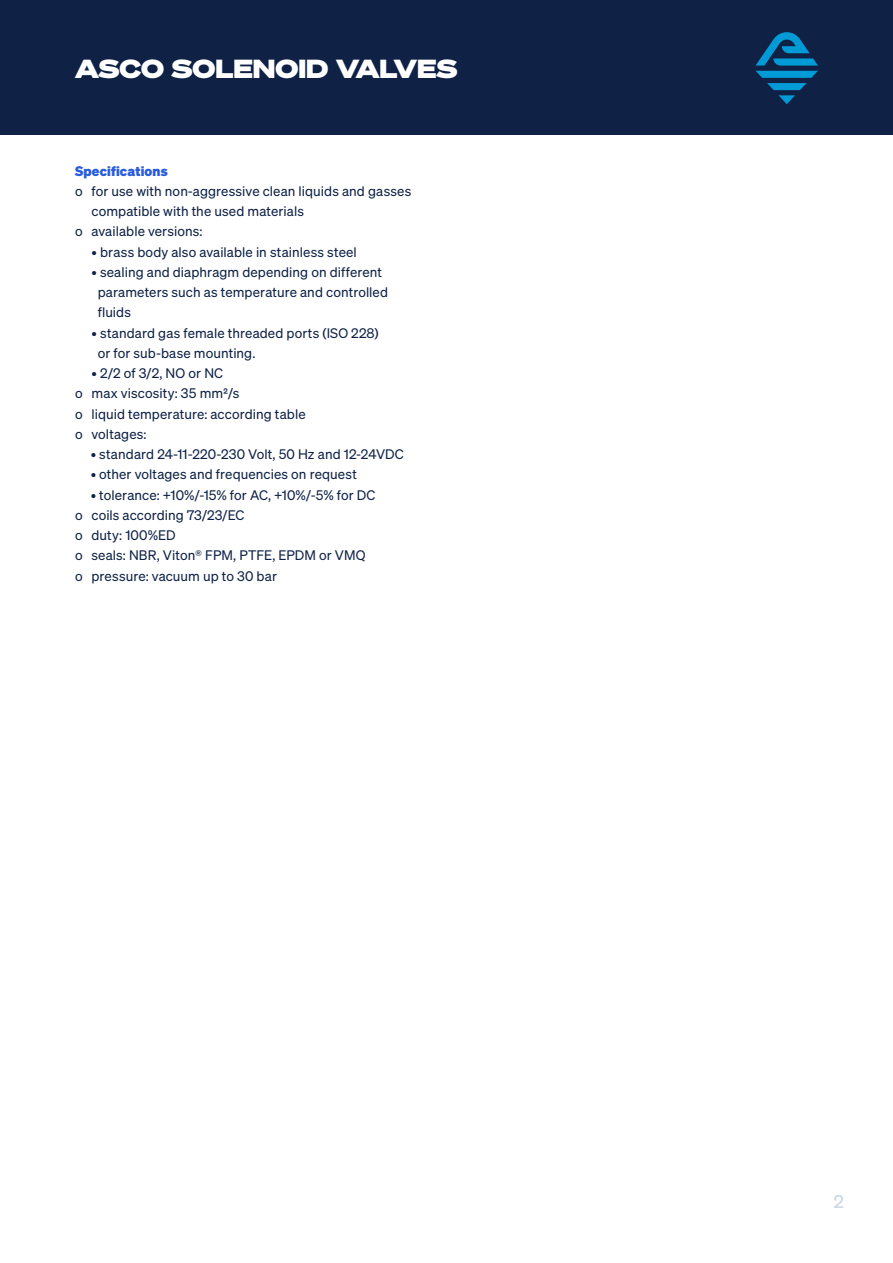
<style>
.page{position:relative;width:893px;height:1263px;background:#fff}
.page>*{position:absolute;margin:0;border:0;box-sizing:border-box;transform-origin:0 0}
.t1{font:25.5px "Sohne Breit Extrafett";color:#fff}
.t2{font:18px "Sohne Buch";color:#d1dbe5}
.t3{font:13.5px/20.2px "Sohne Buch";letter-spacing:.005em;color:#0f2246}
.t4{font:700 13.5px "Sohne";letter-spacing:.01em;color:#295bde}
</style>
<div class="page">
<div style="left:0;top:0;width:893px;height:135px;background:#0f2246"></div>
<svg style="left:755px;top:32px;width:63px;height:72px"></svg>
<h1 class="t1" style="left:75px;top:52px;width:384px">ASCO SOLENOID VALVES</h1>
<p class="t4" style="left:75px;top:162px;width:94px">Specifications</p>
<p class="t3" style="left:75px;top:181px;width:338px">o for use with non-aggressive clean liquids and gasses</p>
<p class="t3" style="left:91px;top:201px;width:214px">compatible with the used materials</p>
<p class="t3" style="left:75px;top:221px;width:129px">o available versions:</p>
<p class="t3" style="left:91px;top:241px;width:267px">• brass body also available in stainless steel</p>
<p class="t3" style="left:98px;top:262px;width:292px;text-indent:-6px">• sealing and diaphragm depending on different parameters such as temperature and controlled fluids</p>
<p class="t3" style="left:98px;top:322px;width:282px;text-indent:-6px">• standard gas female threaded ports (ISO 228) or for sub-base mounting.</p>
<p class="t3" style="left:75px;top:363px;width:232px;text-indent:16px">• 2/2 of 3/2, NO or NC<br>o max viscosity: 35 mm²/s<br>o liquid temperature: according table o voltages:</p>
<p class="t3" style="left:91px;top:444px;width:315px">• standard 24-11-220-230 Volt, 50 Hz and 12-24VDC</p>
<p class="t3" style="left:91px;top:464px;width:268px">• other voltages and frequencies on request</p>
<p class="t3" style="left:75px;top:484px;width:302px;text-indent:16px">• tolerance: +10%/-15% for AC, +10%/-5% for DC o coils according 73/23/EC<br>o duty: 100%ED<br>o seals: NBR, Viton® FPM, PTFE, EPDM or VMQ o pressure: vacuum up to 30 bar</p>
<h2 class="t2" style="left:834px;top:1191px;width:12px">2</h2>
</div>
